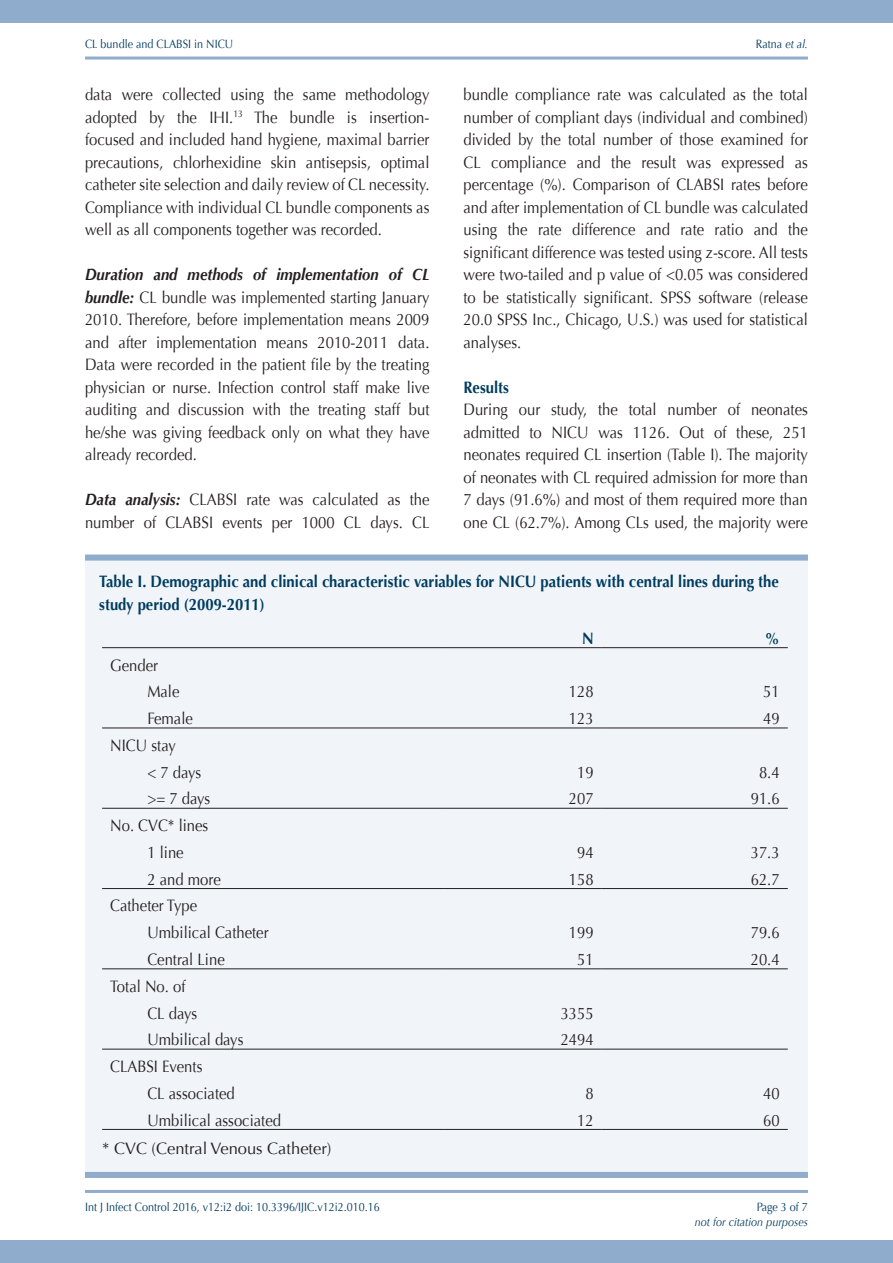
<style>
.page{position:relative;width:893px;height:1263px;background:#fff}
.page>*{position:absolute;margin:0;border:0;box-sizing:border-box;transform-origin:0 0}
.bodytext{font:16.5px/22.5px "Optima";color:#231f20;text-align:justify;scale:.9 1}
.sub1{font:700 16.5px/22.5px "Optima";color:#003c5f;scale:.9 1}
.bodytext-2{font:16.5px "Optima";color:#231f20}
.t1{font:12px "Optima";color:#003c5f;scale:.9 1}
.t2{font:italic 12px "Optima";color:#003c5f;scale:.9 1}
.s1{font-style:italic}
.s2{font-weight:700;font-style:italic}
</style>
<div class="page">
<div style="left:0;top:0;width:893px;height:23px;background:#8faccc"></div>
<div style="left:0;top:1240px;width:893px;height:23px;background:#8faccc"></div>
<hr style="left:85px;top:1190px;width:723px;height:3px;background:#8faccc">
<hr style="left:85px;top:57px;width:723px;height:3px;background:#8faccc">
<div style="left:85px;top:555px;width:723px;height:623px;background:#f1f5f9"></div>
<div style="left:85px;top:555px;width:723px;height:6px;background:#8faccc"></div>
<div style="left:85px;top:1172px;width:723px;height:6px;background:#8faccc"></div>
<hr style="left:102px;top:647px;width:343px;height:1px;background:#231f20">
<hr style="left:445px;top:647px;width:157px;height:1px;background:#231f20">
<hr style="left:602px;top:647px;width:186px;height:1px;background:#231f20">
<hr style="left:102px;top:728px;width:343px;height:1px;background:#231f20">
<hr style="left:445px;top:728px;width:157px;height:1px;background:#231f20">
<hr style="left:602px;top:728px;width:186px;height:1px;background:#231f20">
<hr style="left:102px;top:808px;width:343px;height:1px;background:#231f20">
<hr style="left:445px;top:808px;width:157px;height:1px;background:#231f20">
<hr style="left:602px;top:808px;width:186px;height:1px;background:#231f20">
<hr style="left:102px;top:888px;width:343px;height:1px;background:#231f20">
<hr style="left:445px;top:888px;width:157px;height:1px;background:#231f20">
<hr style="left:602px;top:888px;width:186px;height:1px;background:#231f20">
<hr style="left:102px;top:968px;width:343px;height:1px;background:#231f20">
<hr style="left:445px;top:968px;width:157px;height:1px;background:#231f20">
<hr style="left:602px;top:968px;width:186px;height:1px;background:#231f20">
<hr style="left:102px;top:1049px;width:343px;height:1px;background:#231f20">
<hr style="left:445px;top:1049px;width:157px;height:1px;background:#231f20">
<hr style="left:602px;top:1049px;width:186px;height:1px;background:#231f20">
<hr style="left:102px;top:1129px;width:343px;height:1px;background:#231f20">
<hr style="left:445px;top:1129px;width:157px;height:1px;background:#231f20">
<hr style="left:602px;top:1129px;width:186px;height:1px;background:#231f20">
<p class="t1" style="left:85px;top:37px;width:166px">CL bundle and CLABSI in NICU</p>
<p class="t1" style="left:756px;top:37px;width:59px">Ratna <span class="s1">et al.</span></p>
<p class="bodytext" style="left:85px;top:84px;width:384px">data were collected using the same methodology adopted by the IHI.<sup>13</sup> The bundle is insertion&shy;focused and included hand hygiene, maximal barrier precautions, chlorhexidine skin antisepsis, optimal catheter site selection and daily review of CL necessity.<br>Compliance with individual CL bundle components as well as all components together was recorded.</p>
<p class="bodytext" style="left:85px;top:264px;width:384px"><span class="s2">Duration and methods of implementation of CL bundle:</span> CL bundle was implemented starting January 2010. Therefore, before implementation means 2009 and after implementation means 2010-2011 data.<br>Data were recorded in the patient file by the treating physician or nurse. Infection control staff make live auditing and discussion with the treating staff but he/she was giving feedback only on what they have already recorded.</p>
<p class="bodytext" style="left:85px;top:489px;width:384px"><span class="s2">Data analysis:</span> CLABSI rate was calculated as the number of CLABSI events per 1000 CL days. CL</p>
<p class="bodytext" style="left:463px;top:84px;width:384px">bundle compliance rate was calculated as the total number of compliant days (individual and combined) divided by the total number of those examined for CL compliance and the result was expressed as percentage (%). Comparison of CLABSI rates before and after implementation of CL bundle was calculated using the rate difference and rate ratio and the significant difference was tested using z-score. All tests were two-tailed and p value of &lt;0.05 was considered to be statistically significant. SPSS software (release 20.0 SPSS Inc., Chicago, U.S.) was used for statistical analyses.</p>
<p class="sub1" style="left:463px;top:376px;width:52px">Results</p>
<p class="bodytext" style="left:463px;top:399px;width:384px">During our study, the total number of neonates admitted to NICU was 1126. Out of these, 251 neonates required CL insertion (Table I). The majority of neonates with CL required admission for more than 7 days (91.6%) and most of them required more than one CL (62.7%). Among CLs used, the majority were</p>
<p class="sub1" style="left:99px;top:570px;width:757px">Table I. Demographic and clinical characteristic variables for NICU patients with central lines during the study period (2009-2011)</p>
<p class="sub1" style="left:582px;top:627px;width:14px">N</p>
<p class="sub1" style="left:765px;top:627px;width:18px">%</p>
<p class="bodytext" style="left:110px;top:654px;width:55px">Gender</p>
<p class="bodytext" style="left:147px;top:681px;width:37px">Male</p>
<p class="bodytext" style="left:569px;top:681px;width:29px">128</p>
<p class="bodytext" style="left:763px;top:681px;width:20px">51</p>
<p class="bodytext" style="left:147px;top:707px;width:52px">Female</p>
<p class="bodytext" style="left:569px;top:707px;width:29px">123</p>
<p class="bodytext" style="left:763px;top:707px;width:20px">49</p>
<p class="bodytext" style="left:110px;top:734px;width:74px">NICU stay</p>
<p class="bodytext" style="left:147px;top:761px;width:61px">&lt; 7 days</p>
<p class="bodytext" style="left:577px;top:761px;width:20px">19</p>
<p class="bodytext" style="left:759px;top:761px;width:24px">8.4</p>
<p class="bodytext" style="left:147px;top:788px;width:71px">&gt;= 7 days</p>
<p class="bodytext" style="left:569px;top:788px;width:29px">207</p>
<p class="bodytext" style="left:751px;top:788px;width:34px">91.6</p>
<p class="bodytext" style="left:110px;top:814px;width:111px">No. CVC* lines</p>
<p class="bodytext" style="left:147px;top:841px;width:42px">1 line</p>
<p class="bodytext" style="left:577px;top:841px;width:20px">94</p>
<p class="bodytext" style="left:751px;top:841px;width:34px">37.3</p>
<p class="bodytext" style="left:147px;top:868px;width:83px">2 and more</p>
<p class="bodytext" style="left:569px;top:868px;width:29px">158</p>
<p class="bodytext" style="left:751px;top:868px;width:34px">62.7</p>
<p class="bodytext" style="left:110px;top:895px;width:98px">Catheter Type</p>
<p class="bodytext" style="left:147px;top:921px;width:136px">Umbilical Catheter</p>
<p class="bodytext" style="left:569px;top:921px;width:29px">199</p>
<p class="bodytext" style="left:751px;top:921px;width:34px">79.6</p>
<p class="bodytext" style="left:147px;top:948px;width:87px">Central Line</p>
<p class="bodytext" style="left:577px;top:948px;width:20px">51</p>
<p class="bodytext" style="left:751px;top:948px;width:34px">20.4</p>
<p class="bodytext" style="left:110px;top:975px;width:85px">Total No. of</p>
<p class="bodytext" style="left:147px;top:1002px;width:57px">CL days</p>
<p class="bodytext" style="left:561px;top:1002px;width:38px">3355</p>
<p class="bodytext" style="left:147px;top:1029px;width:108px">Umbilical days</p>
<p class="bodytext" style="left:561px;top:1029px;width:38px">2494</p>
<p class="bodytext" style="left:110px;top:1055px;width:104px">CLABSI Events</p>
<p class="bodytext" style="left:147px;top:1082px;width:99px">CL associated</p>
<p class="bodytext" style="left:585px;top:1082px;width:11px">8</p>
<p class="bodytext" style="left:763px;top:1082px;width:20px">40</p>
<p class="bodytext" style="left:147px;top:1109px;width:150px">Umbilical associated</p>
<p class="bodytext" style="left:577px;top:1109px;width:20px">12</p>
<p class="bodytext" style="left:763px;top:1109px;width:20px">60</p>
<p class="bodytext-2" style="left:102px;top:1138px;width:231px">* CVC (Central Venous Catheter)</p>
<p class="t1" style="left:85px;top:1200px;width:329px">Int J Infect Control 2016, v12:i2 doi: 10.3396/IJIC.v12i2.010.16</p>
<p class="t1" style="left:757px;top:1200px;width:58px">Page 3 of 7</p>
<p class="t2" style="left:695px;top:1215px;width:127px">not for citation purposes</p>
</div>
